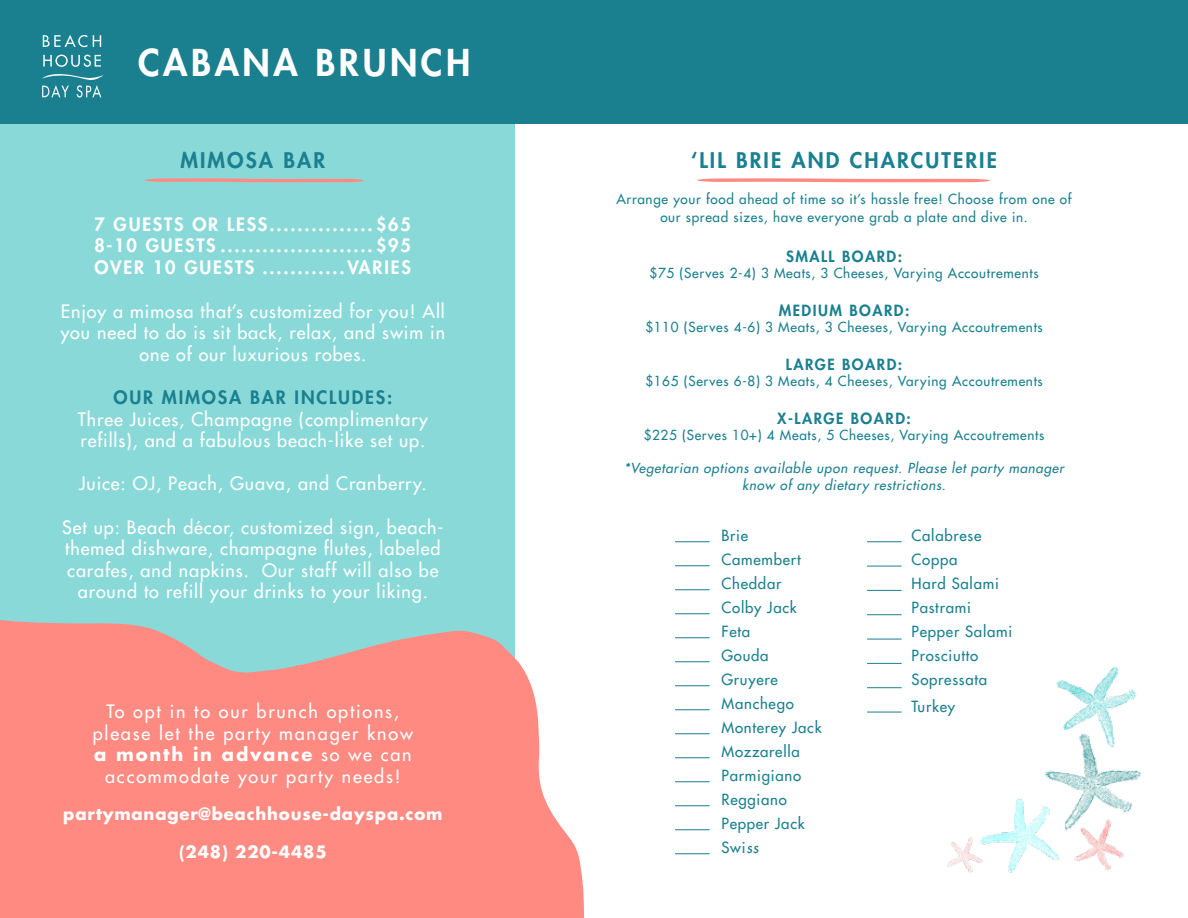
<style>
.page{position:relative;width:1188px;height:918px;background:#fff}
.page>*{position:absolute;margin:0;border:0;box-sizing:border-box;transform-origin:0 0}
.t1{font:800 36px "Futura LT";letter-spacing:.1em;color:#fff}
.t2{font:800 21px "Futura LT";letter-spacing:.1em;color:#1a808f}
.t3{font:18px/21.6px "Futura LT";letter-spacing:.05em;color:#fff;text-align:center}
.t4{font:18px/21.6px "Futura LT";letter-spacing:.1em;color:#fff;text-align:center}
.t5{font:800 18px/21.6px "Futura LT";letter-spacing:.1em;color:#fff;text-align:justify}
.t6{font:800 18px "Futura LT";letter-spacing:.1em;color:#1a808f}
.t7{font:700 16.5px "Futura LT";letter-spacing:.05em;color:#fff}
.t8{font:15px/24px "Futura LT";letter-spacing:.05em;color:#1a808f}
.t9{font:800 15px "Futura LT";letter-spacing:.1em;color:#1a808f}
.t10{font:13.5px/18px "Futura LT";letter-spacing:.05em;color:#1a808f;text-align:center}
.t11{font:italic 13.5px/16.2px "Futura LT";letter-spacing:.05em;color:#1a808f;text-align:center}
.s1{font-weight:700}
.s2{font-style:italic}
</style>
<div class="page">
<div style="left:0;top:0;width:514px;height:918px;background:#8ad9d9"></div>
<div style="left:0;top:0;width:1188px;height:123px;background:#1a808f"></div>
<svg style="left:42px;top:35px;width:62px;height:63px"></svg>
<svg style="left:145px;top:178px;width:219px;height:4px"></svg>
<svg style="left:697px;top:178px;width:293px;height:4px"></svg>
<hr style="left:675px;top:541px;width:35px;height:1px;background:#1a808f">
<hr style="left:867px;top:541px;width:35px;height:1px;background:#1a808f">
<hr style="left:675px;top:565px;width:35px;height:1px;background:#1a808f">
<hr style="left:867px;top:566px;width:35px;height:1px;background:#1a808f">
<hr style="left:675px;top:589px;width:35px;height:1px;background:#1a808f">
<hr style="left:867px;top:590px;width:35px;height:1px;background:#1a808f">
<hr style="left:675px;top:613px;width:35px;height:1px;background:#1a808f">
<hr style="left:867px;top:614px;width:35px;height:1px;background:#1a808f">
<hr style="left:675px;top:637px;width:35px;height:1px;background:#1a808f">
<hr style="left:867px;top:639px;width:35px;height:1px;background:#1a808f">
<hr style="left:675px;top:661px;width:35px;height:1px;background:#1a808f">
<hr style="left:867px;top:663px;width:35px;height:1px;background:#1a808f">
<hr style="left:675px;top:685px;width:35px;height:1px;background:#1a808f">
<hr style="left:867px;top:687px;width:35px;height:1px;background:#1a808f">
<hr style="left:675px;top:709px;width:35px;height:1px;background:#1a808f">
<hr style="left:867px;top:712px;width:35px;height:1px;background:#1a808f">
<hr style="left:675px;top:733px;width:35px;height:1px;background:#1a808f">
<hr style="left:675px;top:757px;width:35px;height:1px;background:#1a808f">
<hr style="left:675px;top:781px;width:35px;height:1px;background:#1a808f">
<hr style="left:675px;top:829px;width:35px;height:1px;background:#1a808f">
<hr style="left:675px;top:805px;width:35px;height:1px;background:#1a808f">
<hr style="left:675px;top:853px;width:35px;height:1px;background:#1a808f">
<svg style="left:0;top:595px;width:584px;height:323px;fill:#ff8a82"></svg>
<img style="left:897px;top:662px;width:244px;height:211px">
<h1 class="t1" style="left:138px;top:39px;width:334px">CABANA BRUNCH</h1>
<p class="t2" style="left:181px;top:147px;width:146px">MIMOSA BAR</p>
<p class="t5" style="left:94px;top:213px;width:318px">7 GUESTS OR LESS...............$65<br>8-10 GUESTS ......................$95<br>OVER 10 GUESTS ............VARIES</p>
<p class="t3" style="left:61px;top:300px;width:386px">Enjoy a mimosa that’s customized for you! All you need to do is sit back, relax, and swim in one of our luxurious robes.</p>
<p class="t6" style="left:113px;top:385px;width:280px">OUR MIMOSA BAR INCLUDES:</p>
<p class="t3" style="left:78px;top:408px;width:352px;text-align:left">Three Juices, Champagne (complimentary refills), and a fabulous beach-like set up.</p>
<p class="t3" style="left:79px;top:473px;width:349px">Juice: OJ, Peach, Guava, and Cranberry.</p>
<p class="t3" style="left:62px;top:516px;width:383px">Set up: Beach décor, customized sign, beach&shy;themed dishware, champagne flutes, labeled carafes, and napkins. Our staff will also be around to refill your drinks to your liking.</p>
<p class="t4" style="left:93px;top:700px;width:322px">To opt in to our brunch options, please let the party manager know <span class="s1">a month in advance</span> so we can accommodate your party needs!</p>
<p class="t7" style="left:63px;top:803px;width:381px">partymanager@beachhouse-dayspa.com</p>
<p class="t7" style="left:179px;top:841px;width:149px">(248) 220-4485</p>
<p class="t2" style="left:691px;top:147px;width:307px">‘LIL BRIE AND CHARCUTERIE</p>
<p class="t10" style="left:616px;top:190px;width:457px">Arrange your food ahead of time so it’s hassle free! Choose from one of our spread sizes, have everyone grab a plate and dive in.</p>
<p class="t9" style="left:786px;top:246px;width:118px">SMALL BOARD:</p>
<p class="t10" style="left:650px;top:264px;width:390px">$75 (Serves 2-4) 3 Meats, 3 Cheeses, Varying Accoutrements</p>
<p class="t9" style="left:779px;top:300px;width:132px">MEDIUM BOARD:</p>
<p class="t10" style="left:645px;top:318px;width:399px">$110 (Serves 4-6) 3 Meats, 3 Cheeses, Varying Accoutrements</p>
<p class="t9" style="left:786px;top:354px;width:118px">LARGE BOARD:</p>
<p class="t10" style="left:645px;top:372px;width:399px">$165 (Serves 6-8) 3 Meats, 4 Cheeses, Varying Accoutrements</p>
<p class="t9" style="left:777px;top:408px;width:135px">X-LARGE BOARD:</p>
<p class="t10" style="left:644px;top:426px;width:402px">$225 (Serves 10+) 4 Meats, 5 Cheeses, Varying Accoutrements</p>
<p class="t11" style="left:624px;top:460px;width:441px">*Vegetarian options available upon request. Please let party manager know of any dietary restrictions.</p>
<p class="t8" style="left:722px;top:523px;width:102px">Brie<br>Camembert<br>Cheddar<br>Colby Jack<br>Feta<br>Gouda<br>Gruyere<br>Manchego<br>Monterey Jack<br>Mozzarella<br>Parmigiano<br>Reggiano<br>Pepper Jack<br>Swi<span class="s2">ss</span></p>
<p class="t8" style="left:912px;top:523px;width:102px">Calabrese<br>Coppa<br>Hard Salami<br>Pastrami<br>Pepper Salami<br>Prosciutto<br>Sopressata</p>
<p class="t8" style="left:912px;top:694px;width:45px">Turkey</p>
</div>
